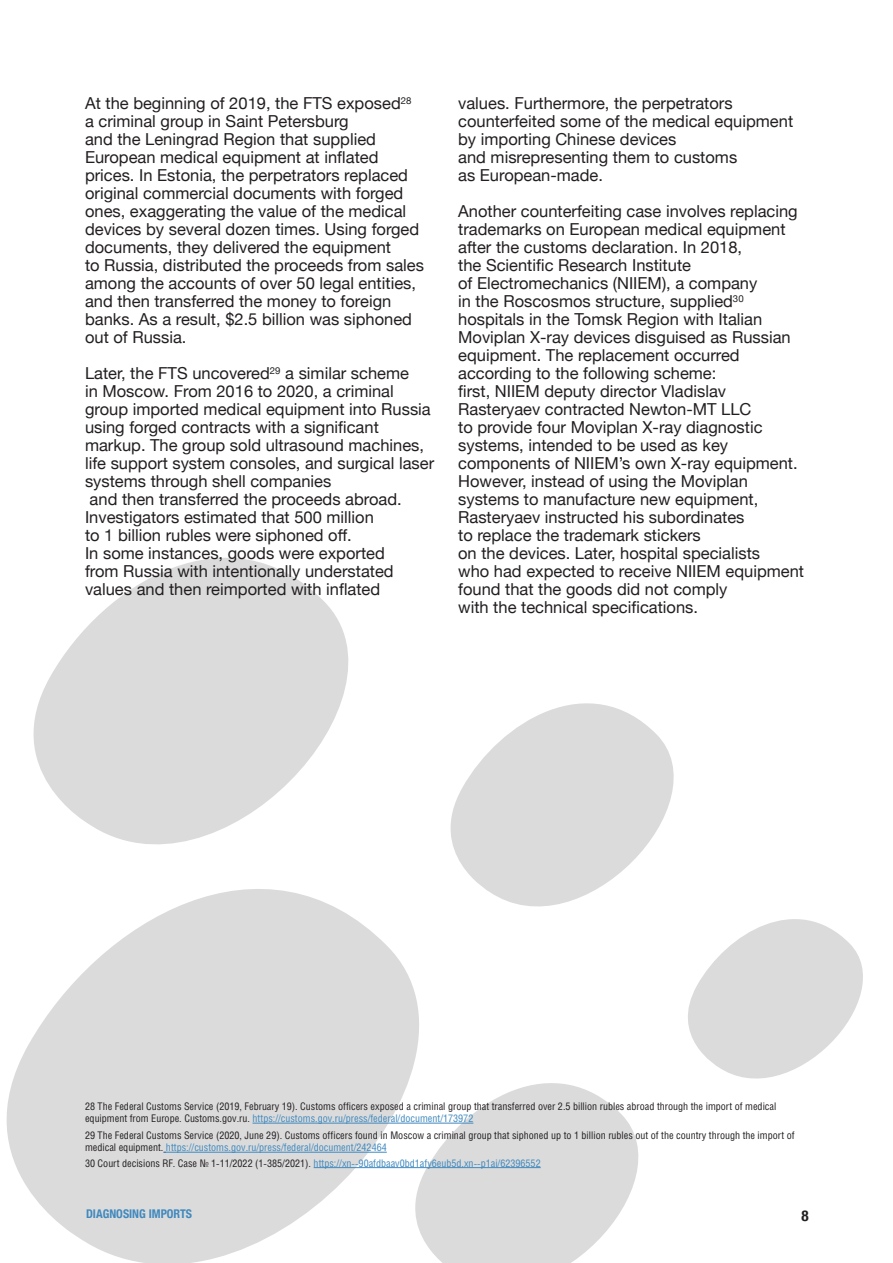
<style>
.page{position:relative;width:893px;height:1263px;background:#fff}
.page>*{position:absolute;margin:0;border:0;box-sizing:border-box;transform-origin:0 0}
.t1{font:16.5px/18px "Helvetica Neue";color:#231f20}
.t2{font:700 condensed 15px "Helvetica Neue";color:#231f20}
.t3{font:700 condensed 12px "Helvetica Neue";color:#4089be}
.t4{font:10.5px/12.6px "Helios Cond C";color:#231f20}
.t5{font:10.5px "Helios Cond C";color:#4089be}
.s1{color:#4089be}
.s2{color:#231f20}
</style>
<div class="page">
<svg style="left:33px;top:558px;width:316px;height:264px;fill:#dbdbdb"></svg>
<svg style="left:451px;top:703px;width:223px;height:204px;fill:#dbdbdb"></svg>
<svg style="left:510px;top:1083px;width:129px;height:180px;fill:#dbdbdb"></svg>
<svg style="left:668px;top:890px;width:195px;height:189px;fill:#dbdbdb"></svg>
<svg style="left:6px;top:822px;width:504px;height:441px;fill:#dbdbdb"></svg>
<hr style="left:253px;top:1123px;width:220px;height:1px;background:#4089be">
<hr style="left:166px;top:1152px;width:221px;height:1px;background:#4089be">
<hr style="left:314px;top:1167px;width:227px;height:1px;background:#4089be">
<p class="t1" style="left:85px;top:95px;width:340px">At the beginning of 2019, the FTS exposed<sup>28 </sup>a criminal group in Saint Petersburg<br>and the Leningrad Region that supplied European medical equipment at inflated prices. In Estonia, the perpetrators replaced original commercial documents with forged ones, exaggerating the value of the medical devices by several dozen times. Using forged documents, they delivered the equipment<br>to Russia, distributed the proceeds from sales among the accounts of over 50 legal entities, and then transferred the money to foreign banks. As a result, $2.5 billion was siphoned out of Russia.</p>
<p class="t1" style="left:85px;top:365px;width:351px">Later, the FTS uncovered<sup>29</sup> a similar scheme<br>in Moscow. From 2016 to 2020, a criminal group imported medical equipment into Russia using forged contracts with a significant markup. The group sold ultrasound machines, life support system consoles, and surgical laser systems through shell companies<br>and then transferred the proceeds abroad.<br>Investigators estimated that 500 million<br>to 1 billion rubles were siphoned off.<br>In some instances, goods were exported<br>from Russia with intentionally understated values and then reimported with inflated</p>
<p class="t1" style="left:458px;top:95px;width:336px">values. Furthermore, the perpetrators counterfeited some of the medical equipment by importing Chinese devices<br>and misrepresenting them to customs<br>as European-made.</p>
<p class="t1" style="left:458px;top:203px;width:347px">Another counterfeiting case involves replacing trademarks on European medical equipment after the customs declaration. In 2018,<br>the Scientific Research Institute<br>of Electromechanics (NIIEM), a company<br>in the Roscosmos structure, supplied<sup>30 </sup>hospitals in the Tomsk Region with Italian Moviplan X-ray devices disguised as Russian equipment. The replacement occurred according to the following scheme:<br>first, NIIEM deputy director Vladislav Rasteryaev contracted Newton-MT LLC<br>to provide four Moviplan X-ray diagnostic systems, intended to be used as key components of NIIEM’s own X-ray equipment.<br>However, instead of using the Moviplan systems to manufacture new equipment, Rasteryaev instructed his subordinates<br>to replace the trademark stickers<br>on the devices. Later, hospital specialists<br>who had expected to receive NIIEM equipment found that the goods did not comply<br>with the technical specifications.</p>
<p class="t4" style="left:85px;top:1099px;width:693px">28 The Federal Customs Service (2019, February 19). Customs officers exposed a criminal group that transferred over 2.5 billion rubles abroad through the import of medical equipment from Europe. Customs.gov.ru. <span class="s1">https://customs.gov.ru/press/federal/document/173972</span></p>
<p class="t4" style="left:85px;top:1128px;width:711px">29 The Federal Customs Service (2020, June 29). Customs officers found in Moscow a criminal group that siphoned up to 1 billion rubles out of the country through the import of medical equipment. <span class="s1">https://customs.gov.ru/press/federal/document/242464</span></p>
<p class="t5" style="left:85px;top:1156px;width:457px"><span class="s2">30 Court decisions RF. Case № 1-11/2022 (1-385/2021).</span> https://xn--90afdbaav0bd1afy6eub5d.xn--p1ai/62396552</p>
<p class="t3" style="left:86px;top:1204px;width:107px">DIAGNOSING IMPORTS</p>
<p class="t2" style="left:801px;top:1203px;width:9px">8</p>
</div>
